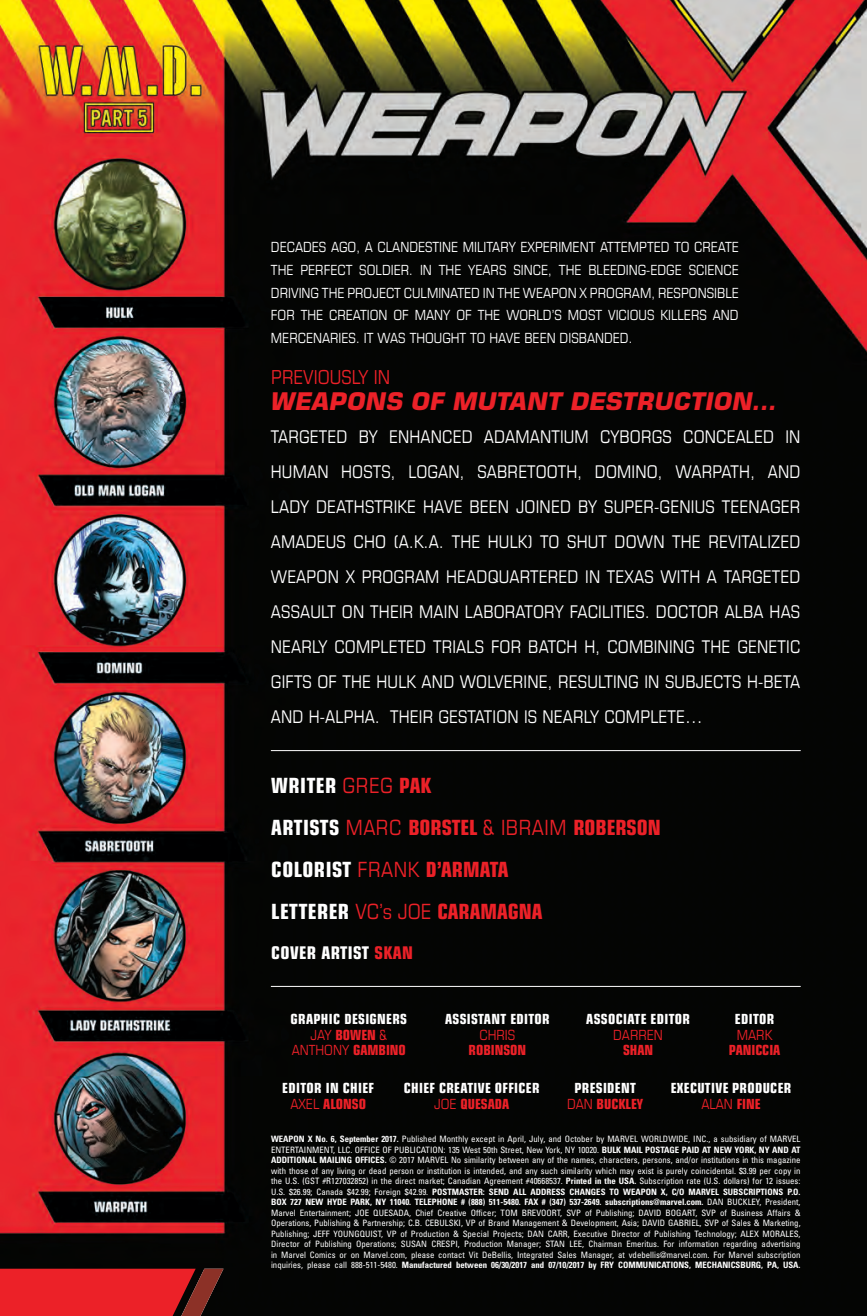
<style>
.page{position:relative;width:867px;height:1316px;background:#fff}
.page>*{position:absolute;margin:0;border:0;box-sizing:border-box;transform-origin:0 0}
.t1{font:italic 700 24.5px "Eurostile LT Pro";color:#ec2128}
.t2{font:700 condensed 21px/42px "Eurostile LT Pro";color:#ec2128}
.t3{font:700 condensed 21px "Eurostile LT Pro";letter-spacing:.015em;color:#fff}
.t4{font:condensed 19.25px "Eurostile LT Pro";color:#ec2128}
.t5{font:condensed 17.5px/35px "Eurostile LT Pro";letter-spacing:.01em;color:#fff;text-align:justify}
.t6{font:700 condensed 17.5px "Eurostile LT Pro";letter-spacing:.025em;color:#fff}
.t7{font:condensed 14px/22.8px "Eurostile LT Pro";color:#fff;text-align:justify}
.t8{font:700 condensed 14px/15.8px "Eurostile LT Pro";letter-spacing:.025em;color:#fff;text-align:center}
.t9{font:700 condensed 14px "Eurostile LT Pro";color:#ec2128}
.t10{font:condensed 14px "Eurostile LT Pro";color:#ec2128}
.t11{font:condensed 8.75px/10.5px "Univers LT Std";color:#fff;text-align:justify}
.s1{color:#fff}
.s2{font-weight:400}
.s3{font-weight:400;color:#ec2128}
.s4{color:#ec2128}
.s5{font-weight:700}
</style>
<div class="page">
<img style="left:0;top:0;width:866px;height:1315px">
<hr style="left:271px;top:985px;width:529px;height:1px;background:#fff">
<hr style="left:271px;top:750px;width:529px;height:1px;background:#fff">
<div style="left:0;top:1268px;width:181px;height:47px;background:#ec2128"></div>
<img style="left:181px;top:1268px;width:42px;height:47px">
<p class="t7" style="left:271px;top:235px;width:469px">DECADES AGO, A CLANDESTINE MILITARY EXPERIMENT ATTEMPTED TO CREATE THE PERFECT SOLDIER. IN THE YEARS SINCE, THE BLEEDING-EDGE SCIENCE DRIVING THE PROJECT CULMINATED IN THE WEAPON X PROGRAM, RESPONSIBLE FOR THE CREATION OF MANY OF THE WORLD’S MOST VICIOUS KILLERS AND MERCENARIES. IT WAS THOUGHT TO HAVE BEEN DISBANDED.</p>
<h3 class="t4" style="left:271px;top:366px;width:120px">PREVIOUSLY IN</h3>
<h1 class="t1" style="left:271px;top:386px;width:508px">WEAPONS OF MUTANT DESTRUCTION...</h1>
<p class="t5" style="left:271px;top:419px;width:531px">TARGETED BY ENHANCED ADAMANTIUM CYBORGS CONCEALED IN HUMAN HOSTS, LOGAN, SABRETOOTH, DOMINO, WARPATH, AND LADY DEATHSTRIKE HAVE BEEN JOINED BY SUPER-GENIUS TEENAGER AMADEUS CHO (A.K.A. THE HULK) TO SHUT DOWN THE REVITALIZED WEAPON X PROGRAM HEADQUARTERED IN TEXAS WITH A TARGETED ASSAULT ON THEIR MAIN LABORATORY FACILITIES. DOCTOR ALBA HAS NEARLY COMPLETED TRIALS FOR BATCH H, COMBINING THE GENETIC GIFTS OF THE HULK AND WOLVERINE, RESULTING IN SUBJECTS H-BETA AND H-ALPHA. THEIR GESTATION IS NEARLY COMPLETE…</p>
<h2 class="t2" style="left:271px;top:764px;width:391px"><span class="s1">WRITER</span> <span class="s2">GREG</span> PAK<br><span class="s1">ARTISTS</span> <span class="s2">MARC</span> BORSTEL <span class="s2">&amp; IBRAIM</span> ROBERSON</h2>
<h2 class="t3" style="left:271px;top:857px;width:239px">COLORIST <span class="s3">FRANK</span> <span class="s4">D’ARMATA</span></h2>
<h2 class="t2" style="left:271px;top:890px;width:273px"><span class="s1">LETTERER</span> <span class="s2">VC’s JOE</span> CARAMAGNA</h2>
<h3 class="t6" style="left:271px;top:941px;width:143px">COVER ARTIST <span class="s4">SKAN</span></h3>
<h3 class="t8" style="left:290px;top:1010px;width:118px">GRAPHIC DESIGNERS<br><span class="s3">JAY</span> <span class="s4">BOWEN</span> <span class="s3">&amp;<br>ANTHONY</span> <span class="s4">GAMBINO</span></h3>
<h3 class="t8" style="left:445px;top:1010px;width:106px">ASSISTANT EDITOR</h3>
<h3 class="t10" style="left:479px;top:1026px;width:37px">CHRIS</h3>
<h3 class="t9" style="left:468px;top:1041px;width:59px">ROBINSON</h3>
<h3 class="t8" style="left:586px;top:1010px;width:105px">ASSOCIATE EDITOR</h3>
<h3 class="t10" style="left:613px;top:1026px;width:51px">DARREN</h3>
<h3 class="t9" style="left:622px;top:1041px;width:32px">SHAN</h3>
<h3 class="t8" style="left:734px;top:1010px;width:41px">EDITOR</h3>
<h3 class="t10" style="left:736px;top:1026px;width:37px">MARK</h3>
<h3 class="t9" style="left:728px;top:1041px;width:53px">PANICCIA</h3>
<h3 class="t8" style="left:282px;top:1079px;width:93px">EDITOR IN CHIEF<br><span class="s3">AXEL</span> <span class="s4">ALONSO</span></h3>
<h3 class="t8" style="left:403px;top:1079px;width:137px">CHIEF CREATIVE OFFICER<br><span class="s3">JOE</span> <span class="s4">QUESADA</span></h3>
<h3 class="t8" style="left:567px;top:1079px;width:77px">PRESIDENT<br><span class="s3">DAN</span> <span class="s4">BUCKLEY</span></h3>
<h3 class="t8" style="left:670px;top:1079px;width:122px">EXECUTIVE PRODUCER<br><span class="s3">ALAN</span> <span class="s4">FINE</span></h3>
<p class="t11" style="left:271px;top:1133px;width:531px"><span class="s5">WEAPON X No. 6, September 2017.</span> Published Monthly except in April, July, and October by MARVEL WORLDWIDE, INC., a subsidiary of MARVEL ENTERTAINMENT, LLC. OFFICE OF PUBLICATION: 135 West 50th Street, New York, NY 10020. <span class="s5">BULK MAIL POSTAGE PAID AT NEW YORK, NY AND AT ADDITIONAL MAILING OFFICES.</span> © 2017 MARVEL No similarity between any of the names, characters, persons, and/or institutions in this magazine with those of any living or dead person or institution is intended, and any such similarity which may exist is purely coincidental. $3.99 per copy in the U.S. (GST #R127032852) in the direct market; Canadian Agreement #40668537. <span class="s5">Printed in the USA.</span> Subscription rate (U.S. dollars) for 12 issues:<br>U.S. $26.99; Canada $42.99; Foreign $42.99. <span class="s5">POSTMASTER: SEND ALL ADDRESS CHANGES TO WEAPON X, C/O MARVEL SUBSCRIPTIONS P.O.<br>BOX 727 NEW HYDE PARK, NY 11040. TELEPHONE # (888) 511-5480. FAX # (347) 537-2649. subscriptions@marvel.com.</span> DAN BUCKLEY, President, Marvel Entertainment; JOE QUESADA, Chief Creative Officer; TOM BREVOORT, SVP of Publishing; DAVID BOGART, SVP of Business Affairs &amp; Operations, Publishing &amp; Partnership; C.B. CEBULSKI, VP of Brand Management &amp; Development, Asia; DAVID GABRIEL, SVP of Sales &amp; Marketing, Publishing; JEFF YOUNGQUIST, VP of Production &amp; Special Projects; DAN CARR, Executive Director of Publishing Technology; ALEX MORALES, Director of Publishing Operations; SUSAN CRESPI, Production Manager; STAN LEE, Chairman Emeritus. For information regarding advertising in Marvel Comics or on Marvel.com, please contact Vit DeBellis, Integrated Sales Manager, at vdebellis@marvel.com. For Marvel subscription inquiries, please call 888-511-5480. <span class="s5">Manufactured between 06/30/2017 and 07/10/2017 by FRY COMMUNICATIONS, MECHANICSBURG, PA, USA.</span></p>
</div>
